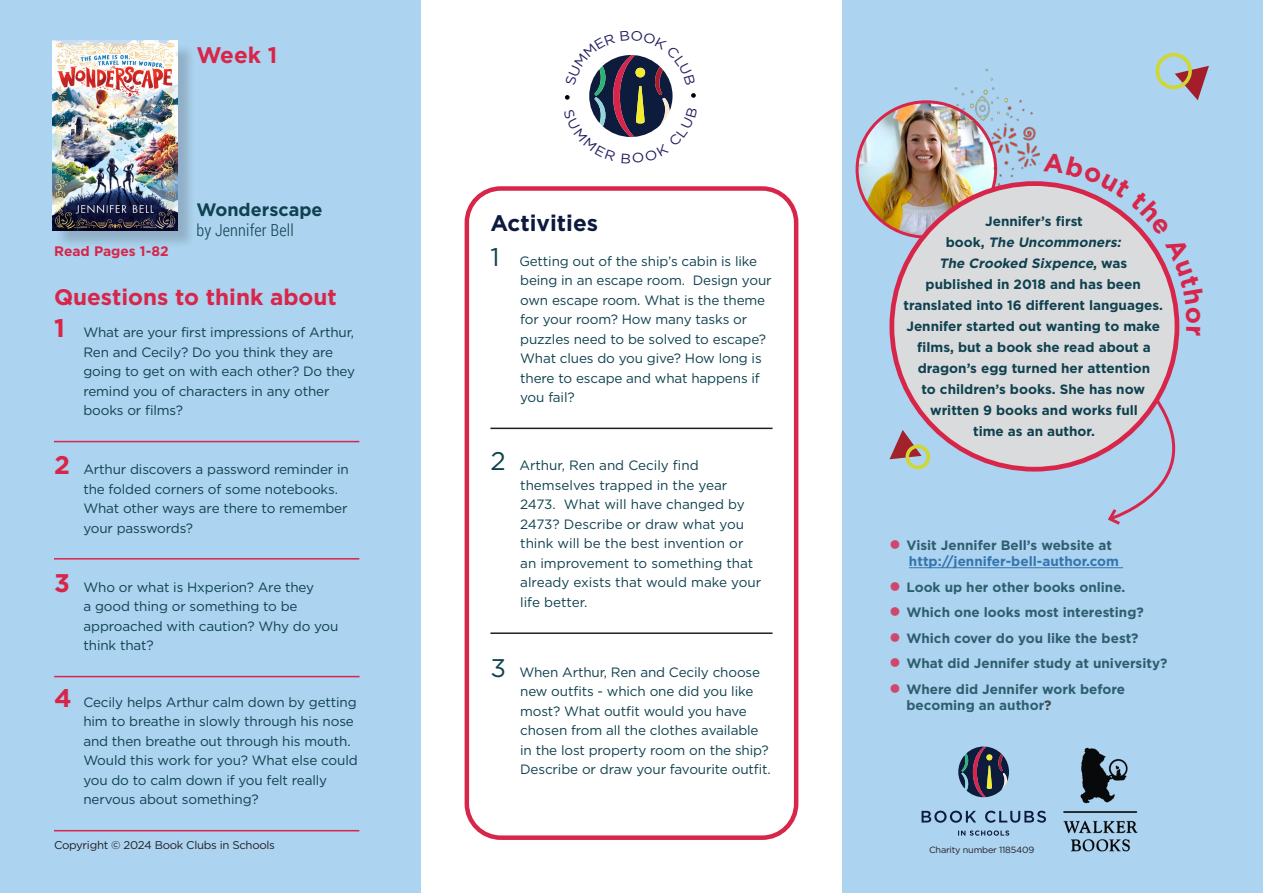
<style>
.page{position:relative;width:1263px;height:893px;background:#fff}
.page>*{position:absolute;margin:0;border:0;box-sizing:border-box;transform-origin:0 0}
.t1{font:700 22.5px "Gotham";color:#d8254a}
.t2{font:700 22.5px "Gotham";color:#0c1b3d}
.t3{font:700 18px "Gotham";color:#0f414e}
.t4{font:300 16.5px "Roboto Condensed";letter-spacing:.01em;color:#0f414e}
.t5{font:700 13.8px "Gotham";color:#d8254a}
.Paragraph_Style_Qs{font:13.5px/19.5px "Gotham";letter-spacing:-.01em;color:#0f414e}
.t6{font:700 13.5px/21px "Gotham";color:#0f414e}
.Paragraph_Style_1{font:13.5px/19.5px "Gotham";letter-spacing:-.01em;color:#0f414e}
.Paragraph_Style_2_end{font:13.5px/19.5px "Gotham";letter-spacing:-.01em;color:#0f414e}
.t7{font:700 13.5px/16.5px "Gotham";color:#175d9e}
.t8{font:11.25px "Gotham";letter-spacing:-.025em;color:#231f20}
.t9{font:9px "Gotham";letter-spacing:-.025em;color:#231f20}
.s1{font-weight:700;font-size:25.5px;color:#d8254a}
.s2{font-size:25.5px}
.s3{font-style:italic}
.s4{color:#d8254a}
.s5{color:#0f414e}
.s6{color:#231f20}
</style>
<div class="page">
<div style="left:465px;top:186px;width:333px;height:654px;border:4px solid #d8254a;border-radius:34px"></div>
<div style="left:0;top:0;width:421px;height:893px;background:#acd3ef"></div>
<div style="left:842px;top:0;width:421px;height:893px;background:#acd3ef"></div>
<img style="left:857px;top:102px;width:113px;height:135px">
<hr style="left:490px;top:428px;width:282px;height:1px;background:#231f20">
<hr style="left:54px;top:441px;width:305px;height:1px;background:#d8254a">
<hr style="left:54px;top:558px;width:305px;height:2px;background:#d8254a">
<hr style="left:54px;top:830px;width:305px;height:1px;background:#d8254a">
<div style="left:892px;top:184px;width:285px;height:285px;background:#dadbdd;border-radius:50%"></div>
<hr style="left:909px;top:567px;width:214px;height:1px;background:#175d9e">
<svg style="left:1106px;top:394px;width:70px;height:131px"></svg>
<hr style="left:54px;top:676px;width:305px;height:1px;background:#d8254a">
<hr style="left:490px;top:632px;width:282px;height:2px;background:#231f20">
<svg style="left:958px;top:746px;width:51px;height:51px"></svg>
<svg style="left:921px;top:811px;width:55px;height:12px"></svg>
<svg style="left:985px;top:811px;width:56px;height:12px"></svg>
<svg style="left:958px;top:830px;width:51px;height:6px"></svg>
<img style="left:1041px;top:747px;width:97px;height:105px">
<div style="left:55px;top:43px;width:140px;height:206px;background:#231f20;opacity:.2"></div>
<img style="left:53px;top:41px;width:124px;height:190px">
<svg style="left:889px;top:430px;width:32px;height:29px"></svg>
<div style="left:905px;top:445px;width:25px;height:24px;border:4px solid #d0d72f;border-radius:50%"></div>
<svg style="left:1175px;top:66px;width:34px;height:34px"></svg>
<img style="left:1157px;top:55px;width:33px;height:32px;border-radius:16px">
<div style="left:1155px;top:53px;width:37px;height:36px;border:4px solid #d0d72f;border-radius:50%"></div>
<img style="left:941px;top:102px;width:102px;height:97px">
<img style="left:953px;top:68px;width:90px;height:99px">
<svg style="left:1043px;top:181px;width:137px;height:154px"></svg>
<svg style="left:565px;top:55px;width:131px;height:82px"></svg>
<p class="t1" style="left:196px;top:40px;width:82px">Week 1</p>
<p class="t5" style="left:54px;top:241px;width:116px">Read Pages 1-82</p>
<p class="t3" style="left:196px;top:198px;width:128px">Wonderscape</p>
<p class="t4" style="left:196px;top:219px;width:99px">by Jennifer Bell</p>
<p class="t1" style="left:54px;top:282px;width:284px">Questions to think about</p>
<p class="Paragraph_Style_Qs" style="left:83px;top:322px;width:273px;text-indent:-29px"><span class="s1">1</span> What are your first impressions of Arthur, Ren and Cecily? Do you think they are going to get on with each other? Do they remind you of characters in any other books or films?</p>
<p class="Paragraph_Style_Qs" style="left:83px;top:459px;width:267px;text-indent:-29px"><span class="s1">2</span> Arthur discovers a password reminder in the folded corners of some notebooks.<br>What other ways are there to remember your passwords?</p>
<p class="Paragraph_Style_Qs" style="left:84px;top:577px;width:256px;text-indent:-29px"><span class="s1">3</span> Who or what is Hxperion? Are they<br>a good thing or something to be approached with caution? Why do you think that?</p>
<p class="Paragraph_Style_Qs" style="left:83px;top:692px;width:276px;text-indent:-29px"><span class="s1">4</span> Cecily helps Arthur calm down by getting him to breathe in slowly through his nose and then breathe out through his mouth.<br>Would this work for you? What else could you do to calm down if you felt really nervous about something?</p>
<p class="t8" style="left:54px;top:838px;width:222px">Copyright © 2024 Book Clubs in Schools</p>
<p class="t2" style="left:490px;top:208px;width:109px">Activities</p>
<p class="Paragraph_Style_1" style="left:520px;top:251px;width:253px;text-indent:-30px"><span class="s2">1</span> Getting out of the ship’s cabin is like being in an escape room. Design your own escape room. What is the theme for your room? How many tasks or puzzles need to be solved to escape?<br>What clues do you give? How long is there to escape and what happens if you fail?</p>
<p class="Paragraph_Style_1" style="left:520px;top:456px;width:243px;text-indent:-30px"><span class="s2">2</span> Arthur, Ren and Cecily find themselves trapped in the year<br>2473. What will have changed by<br>2473? Describe or draw what you think will be the best invention or an improvement to something that already exists that would make your life better.</p>
<p class="Paragraph_Style_2_end" style="left:520px;top:662px;width:252px;text-indent:-30px"><span class="s2">3</span> When Arthur, Ren and Cecily choose new outfits - which one did you like most? What outfit would you have chosen from all the clothes available in the lost property room on the ship?<br>Describe or draw your favourite outfit.</p>
<p class="t6" style="left:903px;top:210px;width:261px;text-align:center">Jennifer’s first<br>b o o k, <span class="s3">The Uncommoners:<br>The Crooked Sixpence</span>, w a s<br>published in 2018 and has been translated into 16 different languages.<br>Jennifer started out wanting to make films, but a book she read about a dragon’s egg turned her attention<br>to children’s books. She has now written 9 books and works full<br>time as an author.</p>
<p class="t7" style="left:909px;top:537px;width:212px;text-indent:-20px"><span class="s4">●</span> <span class="s5">Visit Jennifer Bell’s website at </span>http://jennifer-bell-author.com</p>
<p class="t6" style="left:889px;top:576px;width:237px"><span class="s4">●</span> Look up her other books online.</p>
<p class="t6" style="left:889px;top:602px;width:256px"><span class="s4">●</span> Which one looks most interesting?</p>
<p class="t6" style="left:889px;top:627px;width:251px"><span class="s4">●</span> Which cover do you like the best?</p>
<p class="t6" style="left:889px;top:653px;width:279px"><span class="s4">●</span> What did Jennifer study at university?</p>
<p class="t6" style="left:906px;top:681px;width:220px;line-height:16.5px;text-indent:-17px"><span class="s4">●</span> Where did Jennifer work before becoming an author<span class="s6">?</span></p>
<p class="t9" style="left:929px;top:844px;width:107px">Charity number 1185409</p>
</div>
